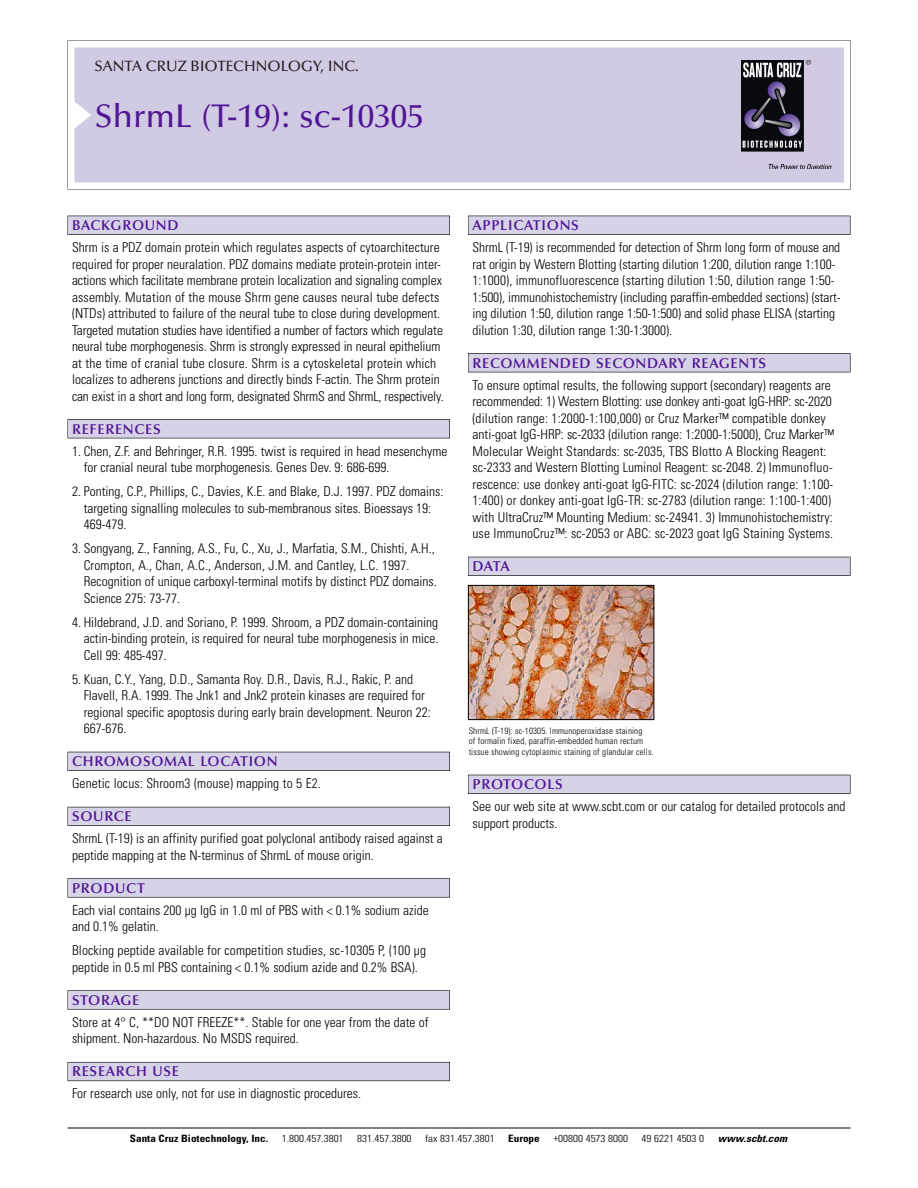
<style>
.page{position:relative;width:918px;height:1188px;background:#fff}
.page>*{position:absolute;margin:0;border:0;box-sizing:border-box;transform-origin:0 0}
.t1{font:500 33px "Optima";color:#511695}
.t2{font:500 15px "Optima";color:#231f20}
.t3{font:600 14.25px "Optima";letter-spacing:.05em;color:#511695}
.t4{font:300 condensed 13.5px/16.5px "Univers";color:#000}
.t5{font:300 condensed 10.2px "Univers";color:#000;scale:1.1 1}
.t6{font:700 condensed 10.2px "Univers";color:#000;scale:1.1 1}
.t7{font:italic 700 condensed 10.2px "Univers";letter-spacing:.005em;color:#000;scale:1.1 1}
.t8{font:300 condensed 9px/10.5px "Univers";letter-spacing:.015em;color:#000}
</style>
<div class="page">
<svg style="left:68px;top:40px;width:783px;height:149px"></svg>
<div style="left:74px;top:47px;width:770px;height:135px;background:#d1cae3"></div>
<img style="left:741px;top:60px;width:90px;height:108px">
<div style="left:68px;top:216px;width:382px;height:19px;background:#525155"></div>
<div style="left:68px;top:216px;width:381px;height:18px;background:#d7d3e7"></div>
<div style="left:68px;top:419px;width:382px;height:19px;background:#525155"></div>
<div style="left:68px;top:420px;width:381px;height:18px;background:#d7d3e7"></div>
<div style="left:68px;top:752px;width:382px;height:19px;background:#525158"></div>
<div style="left:68px;top:752px;width:381px;height:18px;background:#d7d3e7"></div>
<div style="left:68px;top:807px;width:382px;height:19px;background:#54535a"></div>
<div style="left:68px;top:807px;width:381px;height:18px;background:#d7d3e7"></div>
<svg style="left:68px;top:878px;width:382px;height:20px"></svg>
<div style="left:68px;top:879px;width:381px;height:18px;background:#d7d3e7"></div>
<div style="left:68px;top:990px;width:382px;height:20px;background:#626263"></div>
<div style="left:68px;top:991px;width:381px;height:18px;background:#d7d3e7"></div>
<div style="left:68px;top:1062px;width:382px;height:19px;background:#66646d"></div>
<div style="left:68px;top:1063px;width:381px;height:18px;background:#d7d3e7"></div>
<div style="left:468px;top:216px;width:382px;height:19px;background:#525155"></div>
<div style="left:468px;top:216px;width:382px;height:18px;background:#d7d3e7"></div>
<div style="left:468px;top:353px;width:382px;height:19px;background:#525155"></div>
<div style="left:468px;top:354px;width:382px;height:18px;background:#d7d3e7"></div>
<div style="left:468px;top:557px;width:382px;height:19px;background:#525158"></div>
<div style="left:468px;top:557px;width:382px;height:18px;background:#d7d3e7"></div>
<div style="left:468px;top:775px;width:382px;height:19px;background:#515055"></div>
<div style="left:468px;top:775px;width:382px;height:18px;background:#d7d3e7"></div>
<hr style="left:68px;top:1128px;width:782px;height:1px;background:#000">
<img style="left:470px;top:587px;width:182px;height:131px">
<div style="left:468px;top:585px;width:186px;height:135px;border:1px solid #000"></div>
<p class="t2" style="left:94px;top:61px;width:266px">SANTA CRUZ BIOTECHNOLOGY, INC.</p>
<h1 class="t1" style="left:94px;top:103px;width:331px">ShrmL (T-19): sc-10305</h1>
<p class="t3" style="left:72px;top:219px;width:108px">BACKGROUND</p>
<p class="t4" style="left:72px;top:240px;width:373px">Shrm is a PDZ domain protein which regulates aspects of cytoarchitecture required for proper neuralation. PDZ domains mediate protein-protein inter&shy;actions which facilitate membrane protein localization and signaling complex assembly. Mutation of the mouse Shrm gene causes neural tube defects (NTDs) attributed to failure of the neural tube to close during development.<br>Targeted mutation studies have identified a number of factors which regulate neural tube morphogenesis. Shrm is strongly expressed in neural epithelium at the time of cranial tube closure. Shrm is a cytoskeletal protein which localizes to adherens junctions and directly binds F-actin. The Shrm protein can exist in a short and long form, designated ShrmS and ShrmL, respectively.</p>
<p class="t3" style="left:72px;top:423px;width:90px">REFERENCES</p>
<p class="t4" style="left:84px;top:444px;width:365px;text-indent:-12px">1. Chen, Z.F. and Behringer, R.R. 1995. twist is required in head mesenchyme for cranial neural tube morphogenesis. Genes Dev. 9: 686-699.</p>
<p class="t4" style="left:84px;top:484px;width:361px;text-indent:-12px">2. Ponting, C.P., Phillips, C., Davies, K.E. and Blake, D.J. 1997. PDZ domains: targeting signalling molecules to sub-membranous sites. Bioessays 19:<br>469-479.</p>
<p class="t4" style="left:84px;top:541px;width:355px;text-indent:-12px">3. Songyang, Z., Fanning, A.S., Fu, C., Xu, J., Marfatia, S.M., Chishti, A.H., Crompton, A., Chan, A.C., Anderson, J.M. and Cantley, L.C. 1997.<br>Recognition of unique carboxyl-terminal motifs by distinct PDZ domains.<br>Science 275: 73-77.</p>
<p class="t4" style="left:84px;top:615px;width:356px;text-align:justify;text-indent:-12px">4. Hildebrand, J.D. and Soriano, P. 1999. Shroom, a PDZ domain-containing actin-binding protein, is required for neural tube morphogenesis in mice.<br>Cell 99: 485-497.</p>
<p class="t4" style="left:84px;top:672px;width:349px;text-indent:-12px">5. Kuan, C.Y., Yang, D.D., Samanta Roy. D.R., Davis, R.J., Rakic, P. and Flavell, R.A. 1999. The Jnk1 and Jnk2 protein kinases are required for regional specific apoptosis during early brain development. Neuron 22:<br>667-676.</p>
<p class="t3" style="left:72px;top:756px;width:207px">CHROMOSOMAL LOCATION</p>
<p class="t4" style="left:72px;top:776px;width:250px">Genetic locus: Shroom3 (mouse) mapping to 5 E2.</p>
<p class="t3" style="left:72px;top:811px;width:61px">SOURCE</p>
<p class="t4" style="left:72px;top:831px;width:372px">ShrmL (T-19) is an affinity purified goat polyclonal antibody raised against a peptide mapping at the N-terminus of ShrmL of mouse origin.</p>
<p class="t3" style="left:72px;top:882px;width:74px">PRODUCT</p>
<p class="t4" style="left:72px;top:903px;width:358px">Each vial contains 200 µg IgG in 1.0 ml of PBS with &lt; 0.1% sodium azide and 0.1% gelatin.</p>
<p class="t4" style="left:72px;top:943px;width:356px">Blocking peptide available for competition studies, sc-10305 P, (100 µg peptide in 0.5 ml PBS containing &lt; 0.1% sodium azide and 0.2% BSA).</p>
<p class="t3" style="left:72px;top:994px;width:69px">STORAGE</p>
<p class="t4" style="left:72px;top:1015px;width:358px">Store at 4° C, **DO NOT FREEZE**. Stable for one year from the date of shipment. Non-hazardous. No MSDS required.</p>
<p class="t3" style="left:72px;top:1066px;width:109px">RESEARCH USE</p>
<p class="t4" style="left:72px;top:1087px;width:290px">For research use only, not for use in diagnostic procedures.</p>
<p class="t3" style="left:473px;top:219px;width:108px">APPLICATIONS</p>
<p class="t4" style="left:473px;top:240px;width:369px">ShrmL (T-19) is recommended for detection of Shrm long form of mouse and rat origin by Western Blotting (starting dilution 1:200, dilution range 1:100- 1:1000), immunofluorescence (starting dilution 1:50, dilution range 1:50- 1:500), immunohistochemistry (including paraffin-embedded sections) (start&shy;ing dilution 1:50, dilution range 1:50-1:500) and solid phase ELISA (starting dilution 1:30, dilution range 1:30-1:3000).</p>
<p class="t3" style="left:473px;top:357px;width:295px">RECOMMENDED SECONDARY REAGENTS</p>
<p class="t4" style="left:473px;top:378px;width:363px">To ensure optimal results, the following support (secondary) reagents are recommended: 1) Western Blotting: use donkey anti-goat IgG-HRP: sc-2020 (dilution range: 1:2000-1:100,000) or Cruz Marker™ compatible donkey anti-goat IgG-HRP: sc-2033 (dilution range: 1:2000-1:5000), Cruz Marker™ Molecular Weight Standards: sc-2035, TBS Blotto A Blocking Reagent: sc-2333 and Western Blotting Luminol Reagent: sc-2048. 2) Immunofluo&shy;rescence: use donkey anti-goat IgG-FITC: sc-2024 (dilution range: 1:100- 1:400) or donkey anti-goat IgG-TR: sc-2783 (dilution range: 1:100-1:400) with UltraCruz™ Mounting Medium: sc-24941. 3) Immunohistochemistry: use ImmunoCruz™: sc-2053 or ABC: sc-2023 goat IgG Staining Systems.</p>
<p class="t3" style="left:473px;top:561px;width:39px">DATA</p>
<p class="t8" style="left:469px;top:726px;width:187px">ShrmL (T-19): sc-10305. Immunoperoxidase staining<br>of formalin fixed, paraffin-embedded human rectum tissue showing cytoplasmic staining of glandular cells.</p>
<p class="t3" style="left:473px;top:779px;width:92px">PROTOCOLS</p>
<p class="t4" style="left:473px;top:799px;width:375px">See our web site at www.scbt.com or our catalog for detailed protocols and support products.</p>
<p class="t6" style="left:130px;top:1135px;width:127px">Santa Cruz Biotechnology, Inc.</p>
<p class="t5" style="left:282px;top:1135px;width:58px">1.800.457.3801</p>
<p class="t5" style="left:357px;top:1135px;width:51px">831.457.3800</p>
<p class="t5" style="left:425px;top:1135px;width:65px">fax 831.457.3801</p>
<p class="t6" style="left:508px;top:1135px;width:30px">Europe</p>
<p class="t5" style="left:553px;top:1135px;width:69px">+00800 4573 8000</p>
<p class="t5" style="left:642px;top:1135px;width:58px">49 6221 4503 0</p>
<p class="t7" style="left:718px;top:1135px;width:64px">www.scbt.com</p>
</div>
